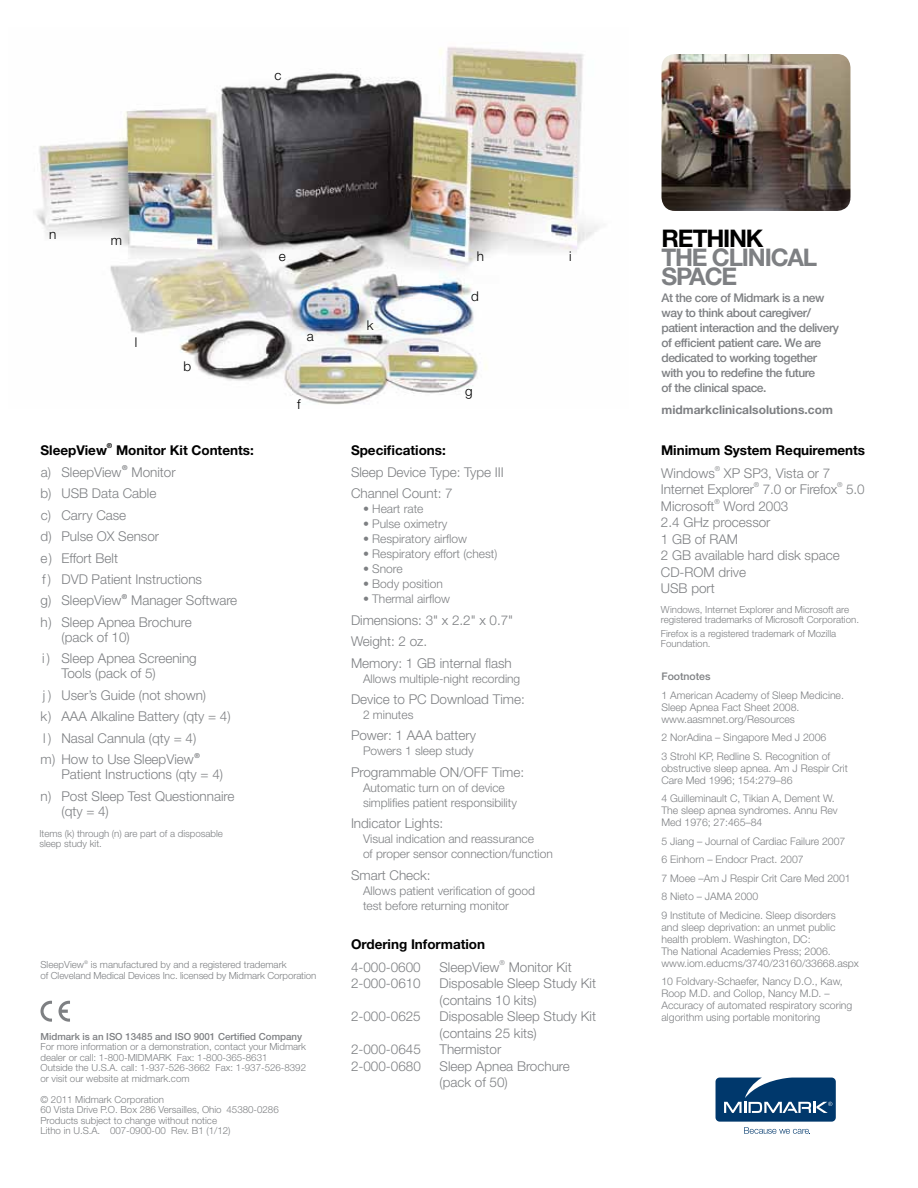
<style>
.page{position:relative;width:918px;height:1188px;background:#fff}
.page>*{position:absolute;margin:0;border:0;box-sizing:border-box;transform-origin:0 0}
.t1{font:700 24.3px/18.9px "Helvetica Neue LT Std";letter-spacing:-.05em;color:#7e8083}
.t2{font:700 24.3px "Helvetica Neue LT Std";letter-spacing:-.05em;color:#000}
.t3{font:300 13.5px/21.5px "Helvetica Neue LT Std";color:#7e8083}
.t4{font:700 13.5px "Helvetica Neue LT Std";color:#000}
.t5{font:300 13.5px "Helvetica Neue LT Std";color:#000}
.t6{font:300 12px/15px "Helvetica Neue LT Std";color:#7e8083}
.t7{font:500 12px/15px "Helvetica Neue LT Std";letter-spacing:-.035em;color:#7e8083}
.t8{font:700 12px "Helvetica Neue LT Std";color:#7e8083}
.t9{font:300 10.5px/12px "Helvetica Neue LT Std";color:#7e8083}
.t10{font:500 10.5px "Helvetica Neue LT Std";color:#7e8083}
.t11{font:300 9.75px/10.5px "Helvetica Neue LT Std";color:#7e8083}
.t12{font:500 9.75px "Helvetica Neue LT Std";color:#7e8083}
.t13{font:300 6.75px "Helvetica Neue LT Std";color:#7e8083}
.t14{font:700 6.75px "Helvetica Neue LT Std";color:#7e8083}
.t15{font:700 6.75px "Helvetica Neue LT Std";color:#000}
.t16{font:300 4.8px "Helvetica Neue LT Std";color:#7e8083}
</style>
<div class="page">
<svg style="left:716px;top:1078px;width:120px;height:56px"></svg>
<img style="left:662px;top:54px;width:188px;height:157px">
<img style="left:36px;top:47px;width:563px;height:358px">
<svg style="left:41px;top:1001px;width:29px;height:21px"></svg>
<p class="t5" style="left:274px;top:67px;width:9px">c</p>
<p class="t5" style="left:49px;top:226px;width:9px">n</p>
<p class="t5" style="left:111px;top:232px;width:13px">m</p>
<p class="t5" style="left:279px;top:248px;width:9px">e</p>
<p class="t5" style="left:135px;top:334px;width:4px">l</p>
<p class="t5" style="left:184px;top:358px;width:9px">b</p>
<p class="t4" style="left:40px;top:442px;width:68px">SleepView</p>
<p class="t15" style="left:107px;top:442px;width:7px">®</p>
<p class="t4" style="left:116px;top:442px;width:139px">Monitor Kit Contents:</p>
<p class="t3" style="left:41px;top:461px;width:82px">a) SleepView</p>
<p class="t14" style="left:122px;top:463px;width:7px">®</p>
<p class="t3" style="left:40px;top:461px;width:163px;text-indent:91px">Monitor<br>b) USB Data Cable<br>c) Carry Case<br>d) Pulse OX Sensor<br>e) Effort Belt<br>f ) DVD Patient Instructions g) SleepView</p>
<p class="t14" style="left:122px;top:592px;width:7px">®</p>
<p class="t3" style="left:41px;top:590px;width:198px;text-indent:91px">Manager Software h) Sleep Apnea Brochure</p>
<p class="t3" style="left:42px;top:626px;width:156px;text-indent:19px">(pack of 10)<br>i ) Sleep Apnea Screening</p>
<p class="t3" style="left:41px;top:663px;width:192px;text-indent:21px">Tools (pack of 5)<br>j ) User’s Guide (not shown)<br>k) AAA Alkaline Battery (qty = 4) l ) Nasal Cannula (qty = 4)<br>m) How to Use SleepView</p>
<p class="t14" style="left:194px;top:751px;width:7px">®</p>
<p class="t3" style="left:40px;top:764px;width:196px;text-indent:21px">Patient Instructions (qty = 4) n) Post Sleep Test Questionnaire</p>
<p class="t3" style="left:61px;top:800px;width:49px">(qty = 4)</p>
<p class="t11" style="left:39px;top:828px;width:185px">Items (k) through (n) are part of a disposable sleep study kit.</p>
<p class="t5" style="left:307px;top:328px;width:9px">a</p>
<p class="t5" style="left:297px;top:396px;width:5px">f</p>
<p class="t11" style="left:40px;top:960px;width:45px">SleepView</p>
<p class="t16" style="left:84px;top:959px;width:5px">®</p>
<p class="t11" style="left:40px;top:960px;width:277px;text-indent:50px">is manufactured by and a registered trademark<br>of Cleveland Medical Devices Inc. licensed by Midmark Corporation</p>
<p class="t12" style="left:40px;top:1030px;width:263px">Midmark is an ISO 13485 and ISO 9001 Certified Company</p>
<p class="t11" style="left:40px;top:1041px;width:267px">For more information or a demonstration, contact your Midmark dealer or call: 1-800-MIDMARK Fax: 1-800-365-8631<br>Outside the U.S.A. call: 1-937-526-3662 Fax: 1-937-526-8392 or visit our website at midmark.com</p>
<p class="t11" style="left:40px;top:1094px;width:240px">© 2011 Midmark Corporation<br>60 Vista Drive P.O. Box 286 Versailles, Ohio 45380-0286<br>Products subject to change without notice<br>Litho in U.S.A. 007-0900-00 Rev. B1 (1/12)</p>
<p class="t5" style="left:367px;top:317px;width:8px">k</p>
<p class="t5" style="left:477px;top:248px;width:9px">h</p>
<p class="t5" style="left:471px;top:288px;width:9px">d</p>
<p class="t5" style="left:569px;top:248px;width:4px">i</p>
<p class="t5" style="left:465px;top:383px;width:9px">g</p>
<p class="t4" style="left:351px;top:442px;width:96px">Specifications:</p>
<p class="t3" style="left:351px;top:461px;width:154px">Sleep Device Type: Type III<br>Channel Count: 7</p>
<p class="t6" style="left:363px;top:501px;width:62px">• Heart rate</p>
<p class="t6" style="left:363px;top:516px;width:86px">• Pulse oximetry</p>
<p class="t6" style="left:363px;top:531px;width:106px">• Respiratory airflow</p>
<p class="t6" style="left:363px;top:546px;width:136px">• Respiratory effort (chest)</p>
<p class="t6" style="left:363px;top:561px;width:41px">• Snore</p>
<p class="t6" style="left:363px;top:576px;width:81px">• Body position</p>
<p class="t6" style="left:363px;top:591px;width:89px">• Thermal airflow</p>
<p class="t3" style="left:351px;top:609px;width:164px">Dimensions: 3" x 2.2" x 0.7"<br>Weight: 2 oz.<br>Memory: 1 GB internal flash</p>
<p class="t6" style="left:363px;top:671px;width:159px">Allows multiple-night recording</p>
<p class="t3" style="left:351px;top:688px;width:175px">Device to PC Download Time:</p>
<p class="t6" style="left:363px;top:707px;width:52px">2 minutes</p>
<p class="t3" style="left:351px;top:725px;width:127px">Power: 1 AAA battery</p>
<p class="t6" style="left:363px;top:743px;width:112px">Powers 1 sleep study</p>
<p class="t3" style="left:351px;top:761px;width:175px">Programmable ON/OFF Time:</p>
<p class="t6" style="left:363px;top:780px;width:155px">Automatic turn on of device simplifies patient responsibility</p>
<p class="t3" style="left:351px;top:813px;width:94px">Indicator Lights:</p>
<p class="t6" style="left:363px;top:831px;width:191px">Visual indication and reassurance<br>of proper sensor connection/function</p>
<p class="t3" style="left:351px;top:864px;width:81px">Smart Check:</p>
<p class="t6" style="left:363px;top:883px;width:174px">Allows patient verification of good test before returning monitor</p>
<p class="t4" style="left:351px;top:936px;width:136px">Ordering Information</p>
<p class="t3" style="left:351px;top:956px;width:71px">4-000-0600</p>
<p class="t3" style="left:440px;top:956px;width:62px">SleepView</p>
<p class="t13" style="left:500px;top:959px;width:7px">®</p>
<p class="t3" style="left:509px;top:956px;width:64px">Monitor Kit</p>
<p class="t3" style="left:351px;top:973px;width:71px">2-000-0610</p>
<p class="t3" style="left:440px;top:975px;width:158px;line-height:16.5px">Disposable Sleep Study Kit (contains 10 kits)</p>
<p class="t3" style="left:351px;top:1006px;width:71px">2-000-0625</p>
<p class="t3" style="left:440px;top:1008px;width:158px;line-height:16.5px">Disposable Sleep Study Kit (contains 25 kits)</p>
<p class="t3" style="left:351px;top:1039px;width:71px">2-000-0645</p>
<p class="t3" style="left:440px;top:1039px;width:63px">Thermistor</p>
<p class="t3" style="left:351px;top:1055px;width:71px">2-000-0680</p>
<p class="t3" style="left:440px;top:1058px;width:132px;line-height:16.5px">Sleep Apnea Brochure (pack of 50)</p>
<h1 class="t2" style="left:662px;top:223px;width:103px">RETHINK</h1>
<h1 class="t1" style="left:662px;top:247px;width:157px">THE CLINICAL<br>SPACE</h1>
<p class="t7" style="left:662px;top:290px;width:179px">At the core of Midmark is a new way to think about caregiver/ patient interaction and the delivery of efficient patient care. We are dedicated to working together with you to redefine the future<br>of the clinical space.</p>
<p class="t8" style="left:662px;top:403px;width:173px">midmarkclinicalsolutions.com</p>
<p class="t4" style="left:661px;top:442px;width:206px">Minimum System Requirements</p>
<p class="t3" style="left:661px;top:462px;width:55px">Windows</p>
<p class="t13" style="left:715px;top:464px;width:7px">®</p>
<p class="t3" style="left:661px;top:464px;width:171px;line-height:16.5px;text-indent:63px">XP SP3, Vista or 7<br>Internet Explorer</p>
<p class="t13" style="left:754px;top:481px;width:7px">®</p>
<p class="t3" style="left:763px;top:478px;width:76px">7.0 or Firefox</p>
<p class="t13" style="left:837px;top:481px;width:7px">®</p>
<p class="t3" style="left:846px;top:478px;width:20px">5.0</p>
<p class="t3" style="left:661px;top:495px;width:55px">Microsoft</p>
<p class="t13" style="left:714px;top:497px;width:7px">®</p>
<p class="t3" style="left:661px;top:497px;width:180px;line-height:16.5px;text-indent:63px">Word 2003<br>2.4 GHz processor<br>1 GB of RAM<br>2 GB available hard disk space<br>CD-ROM drive<br>USB port</p>
<p class="t11" style="left:661px;top:604px;width:200px">Windows, Internet Explorer and Microsoft are registered trademarks of Microsoft Corporation.</p>
<p class="t11" style="left:661px;top:628px;width:177px">Firefox is a registered trademark of Mozilla<br>Foundation.</p>
<p class="t10" style="left:662px;top:670px;width:51px">Footnotes</p>
<p class="t9" style="left:662px;top:689px;width:184px">1 American Academy of Sleep Medicine.<br>Sleep Apnea Fact Sheet 2008. www.aasmnet.org/Resources</p>
<p class="t9" style="left:662px;top:728px;width:170px;line-height:18.5px">2 NorAdina – Singapore Med J 2006<br>3 Strohl KP, Redline S. Recognition of</p>
<p class="t9" style="left:662px;top:762px;width:188px">obstructive sleep apnea. Am J Respir Crit<br>Care Med 1996; 154:279–86</p>
<p class="t9" style="left:662px;top:792px;width:178px">4 Guilleminault C, Tikian A, Dement W.<br>The sleep apnea syndromes. Annu Rev<br>Med 1976; 27:465–84</p>
<p class="t9" style="left:662px;top:831px;width:191px;line-height:18.5px">5 Jiang – Journal of Cardiac Failure 2007<br>6 Einhorn – Endocr Pract. 2007<br>7 Moee –Am J Respir Crit Care Med 2001<br>8 Nieto – JAMA 2000<br>9 Institute of Medicine. Sleep disorders</p>
<p class="t9" style="left:662px;top:921px;width:199px">and sleep deprivation: an unmet public health problem. Washington, DC:<br>The National Academies Press; 2006. www.iom.educms/3740/23160/33668.aspx</p>
<p class="t9" style="left:662px;top:975px;width:192px">10 Foldvary-Schaefer, Nancy D.O., Kaw, Roop M.D. and Collop, Nancy M.D. – Accuracy of automated respiratory scoring algorithm using portable monitoring</p>
</div>
